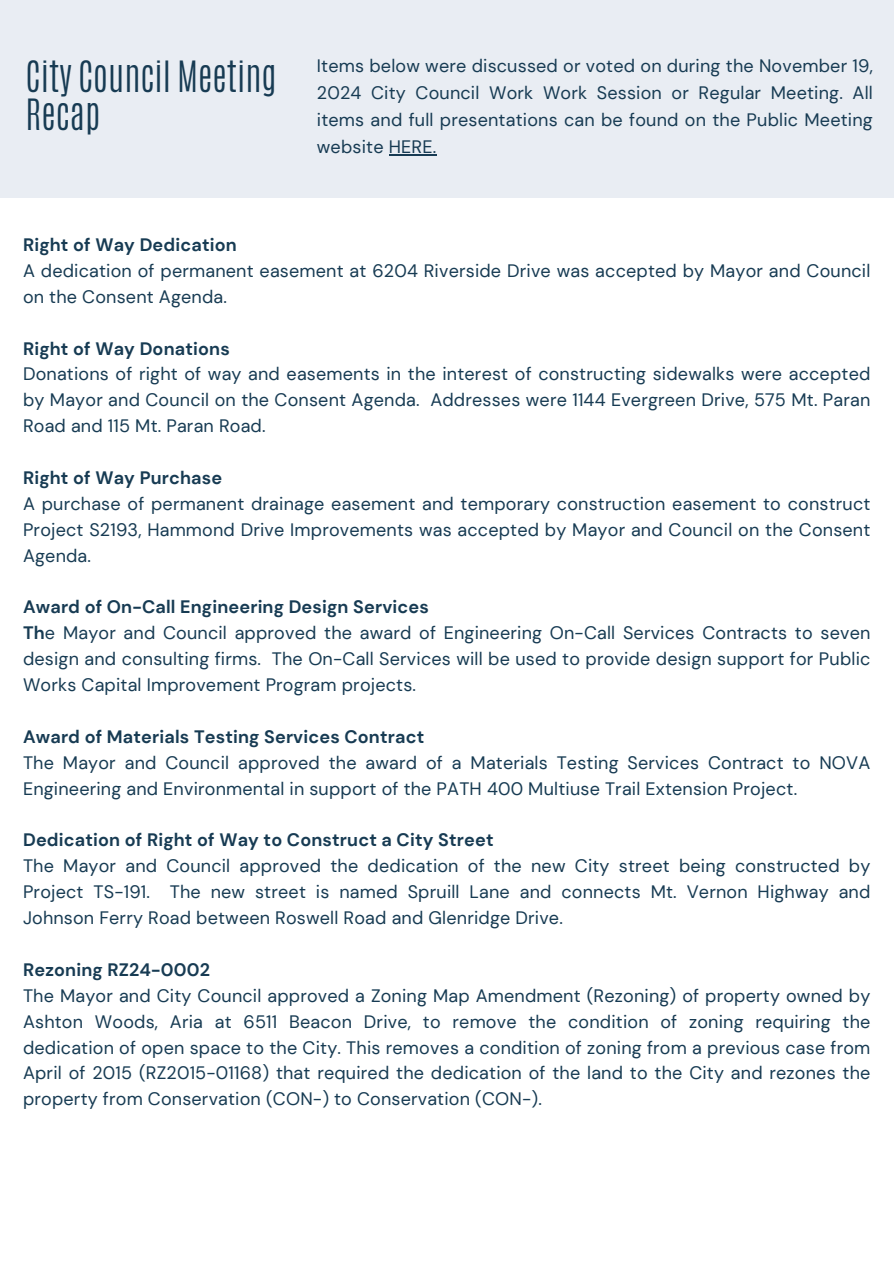
<style>
.page{position:relative;width:894px;height:1264px;background:#fff}
.page>*{position:absolute;margin:0;border:0;box-sizing:border-box;transform-origin:0 0}
.t1{font:300 36px/38.2px "Antonio";color:#173b53}
.t2{font:18px/25.8px "DM Sans";letter-spacing:.01em;color:#173b53;text-align:justify}
.t3{font:700 18px "DM Sans";letter-spacing:.01em;color:#173b53}
.s1{font-weight:700}
</style>
<div class="page">
<div style="left:0;top:0;width:893px;height:198px;background:#e9edf3"></div>
<hr style="left:388px;top:154px;width:48px;height:1px;background:#173b53">
<p class="t1" style="left:25px;top:58px;width:253px">City Council Meeting<br>Recap</p>
<p class="t2" style="left:317px;top:52px;width:557px;line-height:27px">Items below were discussed or voted on during the November 19, 2024 City Council Work Work Session or Regular Meeting. All items and full presentations can be found on the Public Meeting website HERE.</p>
<h1 class="t3" style="left:23px;top:233px;width:215px">Right of Way Dedication</h1>
<p class="t2" style="left:23px;top:258px;width:848px">A dedication of permanent easement at 6204 Riverside Drive was accepted by Mayor and Council on the Consent Agenda.</p>
<p class="t3" style="left:23px;top:337px;width:208px">Right of Way Donations</p>
<p class="t2" style="left:23px;top:361px;width:848px">Donations of right of way and easements in the interest of constructing sidewalks were accepted by Mayor and Council on the Consent Agenda. Addresses were 1144 Evergreen Drive, 575 Mt. Paran Road and 115 Mt. Paran Road.</p>
<p class="t3" style="left:23px;top:466px;width:201px">Right of Way Purchase</p>
<p class="t2" style="left:23px;top:491px;width:848px">A purchase of permanent drainage easement and temporary construction easement to construct Project S2193, Hammond Drive Improvements was accepted by Mayor and Council on the Consent Agenda.</p>
<p class="t3" style="left:23px;top:595px;width:407px">Award of On-Call Engineering Design Services</p>
<p class="t2" style="left:23px;top:620px;width:848px"><span class="s1">Th</span>e Mayor and Council approved the award of Engineering On-Call Services Contracts to seven design and consulting firms. The On-Call Services will be used to provide design support for Public Works Capital Improvement Program projects.</p>
<p class="t3" style="left:23px;top:725px;width:402px">Award of Materials Testing Services Contract</p>
<p class="t2" style="left:23px;top:749px;width:848px">The Mayor and Council approved the award of a Materials Testing Services Contract to NOVA<br>Engineering and Environmental in support of the PATH 400 Multiuse Trail Extension Project.</p>
<p class="t3" style="left:23px;top:828px;width:472px">Dedication of Right of Way to Construct a City Street</p>
<p class="t2" style="left:23px;top:853px;width:848px">The Mayor and Council approved the dedication of the new City street being constructed by Project TS-191. The new street is named Spruill Lane and connects Mt. Vernon Highway and Johnson Ferry Road between Roswell Road and Glenridge Drive.</p>
<p class="t3" style="left:23px;top:958px;width:188px">Rezoning RZ24-0002</p>
<p class="t2" style="left:23px;top:982px;width:848px">The Mayor and City Council approved a Zoning Map Amendment (Rezoning) of property owned by Ashton Woods, Aria at 6511 Beacon Drive, to remove the condition of zoning requiring the dedication of open space to the City. This removes a condition of zoning from a previous case from April of 2015 (RZ2015-01168) that required the dedication of the land to the City and rezones the property from Conservation (CON-) to Conservation (CON-).</p>
</div>
